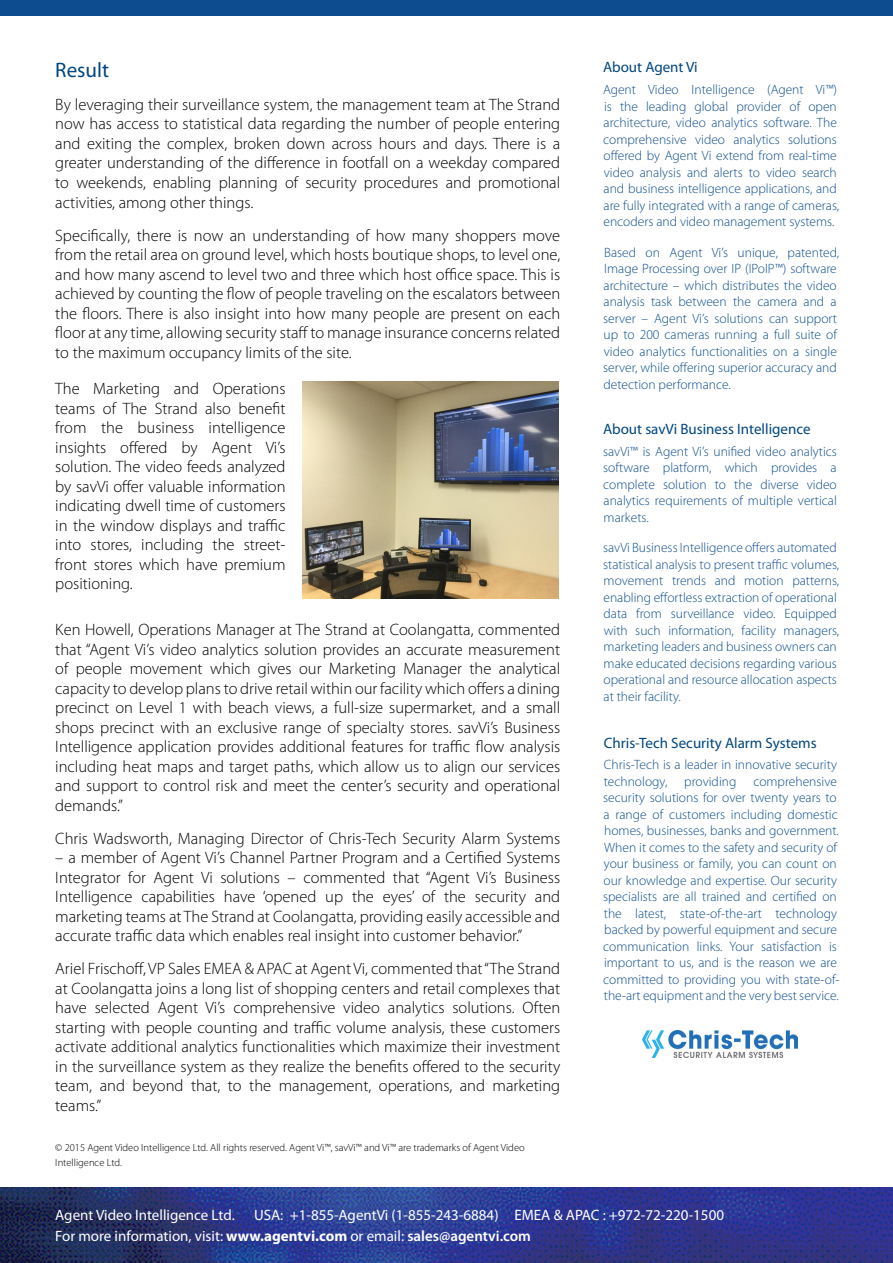
<style>
.page{position:relative;width:893px;height:1263px;background:#fff}
.page>*{position:absolute;margin:0;border:0;box-sizing:border-box;transform-origin:0 0}
.t1{font:21px "Myriad Pro";color:#00467f}
.t2{font:300 16.5px/19.5px "Myriad Pro";color:#000;text-align:justify}
.t3{font:15px/21px "Myriad Pro";color:#fff}
.t4{font:15px "Myriad Pro";color:#00467f}
.t5{font:300 13.5px/16.5px "Myriad Pro";color:#0d4d8f}
.t6{font:300 10.5px/15px "Myriad Pro";color:#000}
.s1{font-weight:700}
.s2{font-weight:600}
</style>
<div class="page">
<div style="left:0;top:0;width:893px;height:15px;background:#0d4d8f"></div>
<img style="left:0;top:1188px;width:893px;height:75px">
<img style="left:643px;top:1031px;width:154px;height:26px">
<img style="left:302px;top:382px;width:257px;height:216px">
<p class="t1" style="left:55px;top:57px;width:55px">Result</p>
<p class="t2" style="left:55px;top:95px;width:506px">By leveraging their surveillance system, the management team at The Strand now has access to statistical data regarding the number of people entering and exiting the complex, broken down across hours and days. There is a greater understanding of the difference in footfall on a weekday compared to weekends, enabling planning of security procedures and promotional activities, among other things.</p>
<p class="t2" style="left:55px;top:225px;width:506px">Specifically, there is now an understanding of how many shoppers move from the retail area on ground level, which hosts boutique shops, to level one, and how many ascend to level two and three which host office space. This is achieved by counting the flow of people traveling on the escalators between the floors. There is also insight into how many people are present on each floor at any time, allowing security staff to manage insurance concerns related to the maximum occupancy limits of the site.</p>
<p class="t2" style="left:55px;top:379px;width:232px">The Marketing and Operations teams of The Strand also benefit from the business intelligence insights offered by Agent Vi’s solution. The video feeds analyzed by savVi offer valuable information indicating dwell time of customers in the window displays and traffic into stores, including the street&shy;front stores which have premium positioning.</p>
<p class="t2" style="left:55px;top:620px;width:506px">Ken Howell, Operations Manager at The Strand at Coolangatta, commented that “Agent Vi’s video analytics solution provides an accurate measurement of people movement which gives our Marketing Manager the analytical capacity to develop plans to drive retail within our facility which offers a dining precinct on Level 1 with beach views, a full-size supermarket, and a small shops precinct with an exclusive range of specialty stores. savVi’s Business Intelligence application provides additional features for traffic flow analysis including heat maps and target paths, which allow us to align our services and support to control risk and meet the center’s security and operational demands.”</p>
<p class="t2" style="left:55px;top:828px;width:506px">Chris Wadsworth, Managing Director of Chris-Tech Security Alarm Systems</p>
<p class="t2" style="left:55px;top:848px;width:506px">– a member of Agent Vi’s Channel Partner Program and a Certified Systems Integrator for Agent Vi solutions – commented that “Agent Vi’s Business Intelligence capabilities have ‘opened up the eyes’ of the security and marketing teams at The Strand at Coolangatta, providing easily accessible and accurate traffic data which enables real insight into customer behavior.”</p>
<p class="t2" style="left:55px;top:959px;width:506px">Ariel Frischoff, VP Sales EMEA &amp; APAC at Agent Vi, commented that “The Strand at Coolangatta joins a long list of shopping centers and retail complexes that have selected Agent Vi’s comprehensive video analytics solutions. Often starting with people counting and traffic volume analysis, these customers activate additional analytics functionalities which maximize their investment in the surveillance system as they realize the benefits offered to the security team, and beyond that, to the management, operations, and marketing teams.”</p>
<p class="t6" style="left:55px;top:1140px;width:471px">© 2015 Agent Video Intelligence Ltd. All rights reserved. Agent Vi™, savVi™ and Vi™ are trademarks of Agent Video<br>Intelligence Ltd.</p>
<p class="t4" style="left:603px;top:58px;width:96px">About Agent Vi</p>
<p class="t5" style="left:603px;top:81px;width:238px">Agent Video Intelligence (Agent Vi™) is the leading global provider of open architecture, video analytics software. The comprehensive video analytics solutions offered by Agent Vi extend from real-time video analysis and alerts to video search and business intelligence applications, and are fully integrated with a range of cameras, encoders and video management systems.</p>
<p class="t5" style="left:603px;top:244px;width:238px">Based on Agent Vi’s unique, patented, Image Processing over IP (IPoIP™) software architecture – which distributes the video analysis task between the camera and a server – Agent Vi’s solutions can support up to 200 cameras running a full suite of video analytics functionalities on a single server, while offering superior accuracy and detection performance.</p>
<p class="t4" style="left:603px;top:420px;width:209px">About savVi Business Intelligence</p>
<p class="t5" style="left:603px;top:443px;width:235px;text-align:justify">savVi™ is Agent Vi’s unified video analytics software platform, which provides a complete solution to the diverse video analytics requirements of multiple vertical markets.</p>
<p class="t5" style="left:603px;top:539px;width:238px">savVi Business Intelligence offers automated statistical analysis to present traffic volumes, movement trends and motion patterns, enabling effortless extraction of operational data from surveillance video. Equipped with such information, facility managers, marketing leaders and business owners can make educated decisions regarding various operational and resource allocation aspects at their facility.</p>
<p class="t4" style="left:604px;top:733px;width:214px">Chris-Tech Security Alarm Systems</p>
<p class="t5" style="left:604px;top:756px;width:235px">Chris-Tech is a leader in innovative security technology,</p>
<p class="t5" style="left:603px;top:773px;width:238px;text-indent:150px">comprehensive security solutions for over twenty years to a range of customers including domestic homes, businesses, banks and government.<br>When it comes to the safety and security of your business or family, you can count on our knowledge and expertise. Our security specialists are all trained and certified on the latest, state-of-the-art technology backed by powerful equipment and secure communication links. Your satisfaction is important to us, and is the reason we are committed to providing you with state-of&shy;the-art equipment and the very best service.</p>
<p class="t5" style="left:684px;top:773px;width:54px">providing</p>
<p class="t3" style="left:55px;top:1205px;width:181px">Agent Video Intelligence Ltd.</p>
<p class="t3" style="left:55px;top:1205px;width:670px;text-indent:199px">USA: +1-855-AgentVi (1-855-243-6884) EMEA &amp; APAC : +972-72-220-1500<br>For more information, visit: <span class="s1">www.agentvi.com</span> or email: <span class="s2">sales@agentvi.com</span></p>
</div>
